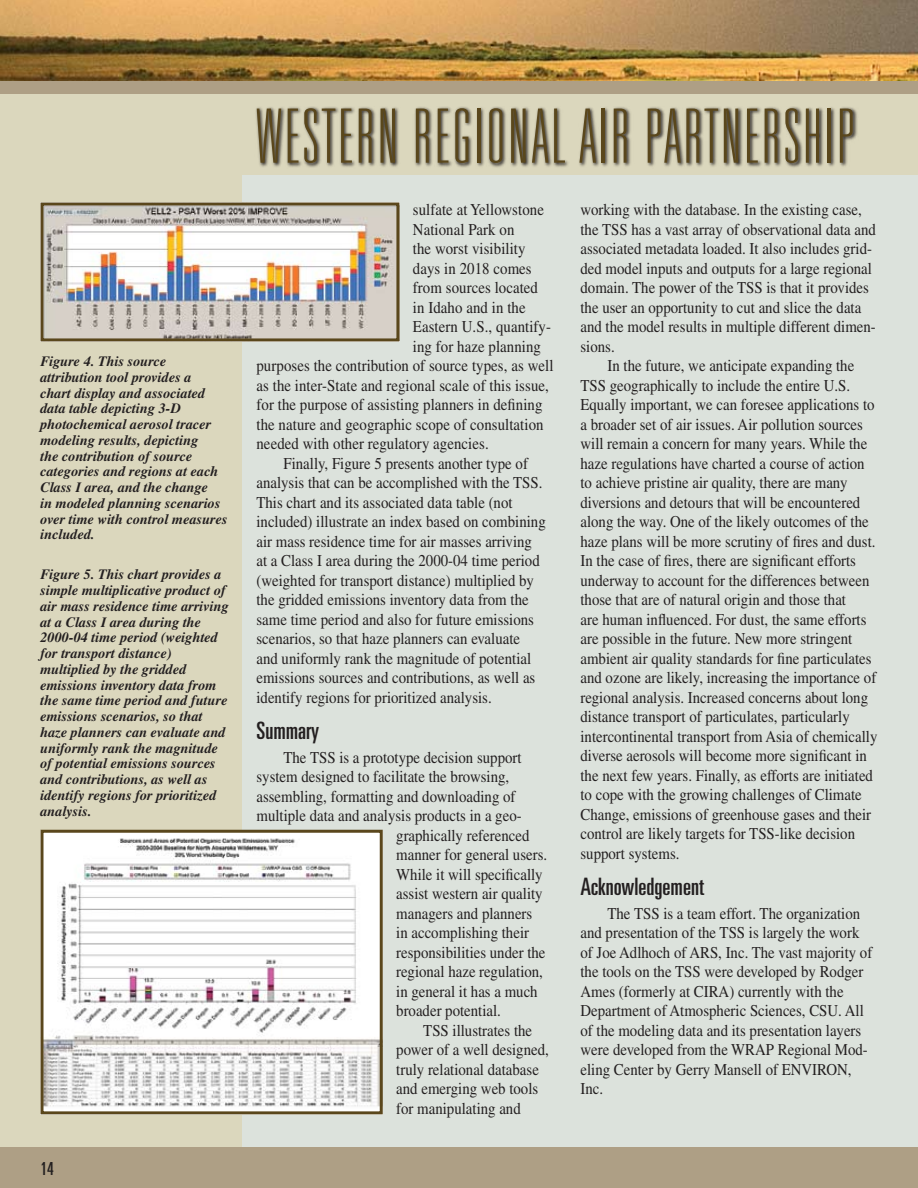
<style>
.page{position:relative;width:918px;height:1188px;background:#fff}
.page>*{position:absolute;margin:0;border:0;box-sizing:border-box;transform-origin:0 0}
.t1{font:100 ultra-condensed 75px "Univers";letter-spacing:.05em;color:#5a471c}
.t2{font:ultra-condensed 24px "Univers";color:#231f20}
.t3{font:ultra-condensed 18px "Univers";color:#231f20}
.t4{font:16.5px/19.5px "Times";color:#231f20;scale:.9 1}
.t5{font:italic 700 14.25px/15.8px "Times";color:#231f20}
</style>
<div class="page">
<div style="left:0;top:81px;width:918px;height:13px;background:#ae9f85"></div>
<img style="left:0;top:0;width:918px;height:81px">
<div style="left:0;top:94px;width:918px;height:1054px;background:#dbd7bd"></div>
<div style="left:242px;top:176px;width:676px;height:972px;background:#dce2dc"></div>
<svg style="left:256px;top:106px;width:601px;height:62px"></svg>
<div style="left:0;top:1148px;width:918px;height:40px;background:#ae9f85"></div>
<img style="left:44px;top:834px;width:335px;height:276px">
<div style="left:40px;top:830px;width:343px;height:284px;border:3px solid #5a471c"></div>
<img style="left:44px;top:206px;width:351px;height:131px">
<div style="left:40px;top:202px;width:359px;height:139px;border:3px solid #5a471c"></div>
<p class="t5" style="left:40px;top:353px;width:189px">Figure 4. This source attribution tool provides a<br>chart display and associated data table depicting 3-D photochemical aerosol tracer modeling results, depicting<br>the contribution of source categories and regions at each<br>Class I area, and the change<br>in modeled planning scenarios over time with control measures included.</p>
<p class="t5" style="left:40px;top:567px;width:190px">Figure 5. This chart provides a simple multiplicative product of air mass residence time arriving at a Class I area during the<br>2000-04 time period (weighted for transport distance) multiplied by the gridded emissions inventory data from the same time period and future emissions scenarios, so that haze planners can evaluate and uniformly rank the magnitude of potential emissions sources and contributions, as well as identify regions for prioritized analysis.</p>
<p class="t3" style="left:40px;top:1158px;width:14px">14</p>
<h1 class="t1" style="left:256px;top:98px;width:48px">WESTERN</h1>
<h1 class="t1" style="left:413px;top:98px;width:272px">REGIONAL AIR PARTNERS</h1>
<h1 class="t1" style="left:803px;top:98px;width:52px">HIP</h1>
<h1 class="t1" style="left:256px;top:98px;width:181px">HEADLINE 1</h1>
<p class="t4" style="left:413px;top:200px;width:147px">sulfate at Yellowstone</p>
<p class="t4" style="left:413px;top:220px;width:114px">National Park on</p>
<p class="t4" style="left:413px;top:239px;width:127px">the worst visibility</p>
<p class="t4" style="left:413px;top:259px;width:134px">days in 2018 comes</p>
<p class="t4" style="left:413px;top:278px;width:141px">from sources located</p>
<p class="t4" style="left:413px;top:298px;width:127px">in Idaho and in the</p>
<p class="t4" style="left:413px;top:317px;width:155px">Eastern U.S., quantify-</p>
<p class="t4" style="left:413px;top:337px;width:144px">ing for haze planning</p>
<p class="t4" style="left:256px;top:356px;width:331px">purposes the contribution of source types, as well</p>
<p class="t4" style="left:256px;top:376px;width:326px">as the inter-State and regional scale of this issue,</p>
<p class="t4" style="left:256px;top:395px;width:319px">for the purpose of assisting planners in defining</p>
<p class="t4" style="left:256px;top:415px;width:321px">the nature and geographic scope of consultation</p>
<p class="t4" style="left:256px;top:434px;width:260px">needed with other regulatory agencies.</p>
<p class="t4" style="left:284px;top:454px;width:273px">Finally, Figure 5 presents another type of</p>
<p class="t4" style="left:256px;top:473px;width:319px">analysis that can be accomplished with the TSS.</p>
<p class="t4" style="left:256px;top:493px;width:286px">This chart and its associated data table (not</p>
<p class="t4" style="left:256px;top:512px;width:323px">included) illustrate an index based on combining</p>
<p class="t4" style="left:256px;top:532px;width:308px">air mass residence time for air masses arriving</p>
<p class="t4" style="left:256px;top:551px;width:316px">at a Class I area during the 2000-04 time period</p>
<p class="t4" style="left:256px;top:571px;width:310px">(weighted for transport distance) multiplied by</p>
<p class="t4" style="left:256px;top:590px;width:304px">the gridded emissions inventory data from the</p>
<p class="t4" style="left:256px;top:610px;width:310px">same time period and also for future emissions</p>
<p class="t4" style="left:256px;top:629px;width:294px">scenarios, so that haze planners can evaluate</p>
<p class="t4" style="left:256px;top:649px;width:307px">and uniformly rank the magnitude of potential</p>
<p class="t4" style="left:256px;top:668px;width:311px">emissions sources and contributions, as well as</p>
<p class="t4" style="left:256px;top:688px;width:263px">identify regions for prioritized analysis.</p>
<h2 class="t2" style="left:256px;top:717px;width:64px">Summary</h2>
<p class="t4" style="left:284px;top:748px;width:266px">The TSS is a prototype decision support</p>
<p class="t4" style="left:256px;top:767px;width:282px">system designed to facilitate the browsing,</p>
<p class="t4" style="left:256px;top:787px;width:289px">assembling, formatting and downloading of</p>
<p class="t4" style="left:256px;top:806px;width:296px">multiple data and analysis products in a geo-</p>
<p class="t4" style="left:396px;top:826px;width:149px">graphically referenced</p>
<p class="t4" style="left:396px;top:845px;width:169px">manner for general users.</p>
<p class="t4" style="left:396px;top:865px;width:164px">While it will specifically</p>
<p class="t4" style="left:396px;top:884px;width:164px">assist western air quality</p>
<p class="t4" style="left:396px;top:904px;width:153px">managers and planners</p>
<p class="t4" style="left:396px;top:923px;width:149px">in accomplishing their</p>
<p class="t4" style="left:396px;top:943px;width:167px">responsibilities under the</p>
<p class="t4" style="left:396px;top:962px;width:165px">regional haze regulation,</p>
<p class="t4" style="left:396px;top:982px;width:159px">in general it has a much</p>
<p class="t4" style="left:396px;top:1001px;width:118px">broader potential.</p>
<p class="t4" style="left:423px;top:1021px;width:123px">TSS illustrates the</p>
<p class="t4" style="left:396px;top:1040px;width:171px">power of a well designed,</p>
<p class="t4" style="left:396px;top:1060px;width:160px">truly relational database</p>
<p class="t4" style="left:396px;top:1079px;width:159px">and emerging web tools</p>
<p class="t4" style="left:396px;top:1099px;width:140px">for manipulating and</p>
<p class="t4" style="left:580px;top:200px;width:330px">working with the database. In the existing case, the TSS has a vast array of observational data and associated metadata loaded. It also includes grid&shy;ded model inputs and outputs for a large regional domain. The power of the TSS is that it provides the user an opportunity to cut and slice the data and the model results in multiple different dimen&shy;sions.</p>
<p class="t4" style="left:580px;top:356px;width:331px;text-indent:27px">In the future, we anticipate expanding the TSS geographically to include the entire U.S.<br>Equally important, we can foresee applications to a broader set of air issues. Air pollution sources will remain a concern for many years. While the haze regulations have charted a course of action to achieve pristine air quality, there are many diversions and detours that will be encountered along the way. One of the likely outcomes of the haze plans will be more scrutiny of fires and dust.<br>In the case of fires, there are significant efforts underway to account for the differences between those that are of natural origin and those that<br>are human influenced. For dust, the same efforts are possible in the future. New more stringent ambient air quality standards for fine particulates and ozone are likely, increasing the importance of regional analysis. Increased concerns about long distance transport of particulates, particularly intercontinental transport from Asia of chemically diverse aerosols will become more significant in the next few years. Finally, as efforts are initiated to cope with the growing challenges of Climate Change, emissions of greenhouse gases and their control are likely targets for TSS-like decision support systems.</p>
<h2 class="t2" style="left:580px;top:873px;width:125px">Acknowledgement</h2>
<p class="t4" style="left:580px;top:904px;width:326px;text-indent:27px">The TSS is a team effort. The organization and presentation of the TSS is largely the work of Joe Adlhoch of ARS, Inc. The vast majority of the tools on the TSS were developed by Rodger Ames (formerly at CIRA) currently with the Department of Atmospheric Sciences, CSU. All of the modeling data and its presentation layers were developed from the WRAP Regional Mod&shy;eling Center by Gerry Mansell of ENVIRON, Inc.</p>
</div>
